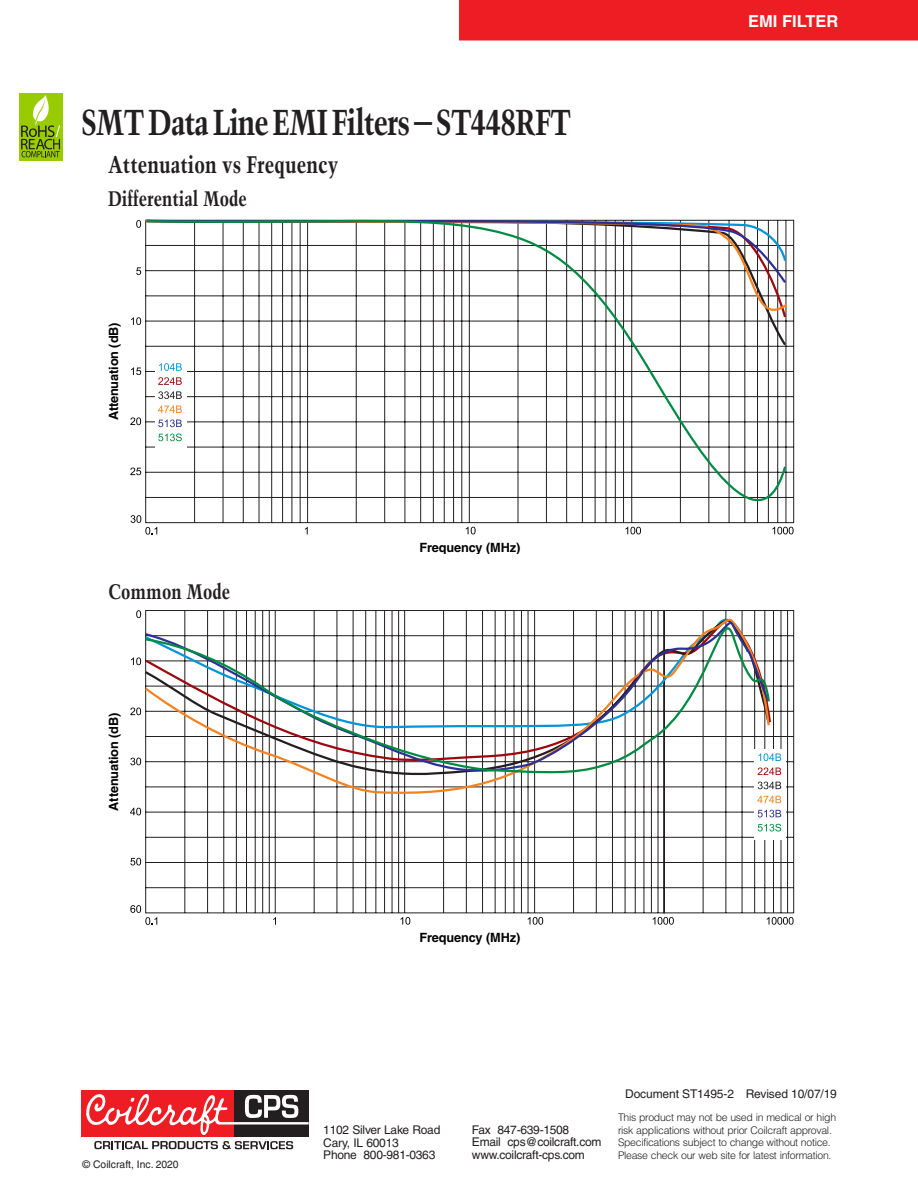
<style>
.page{position:relative;width:918px;height:1188px;background:#fff}
.page>*{position:absolute;margin:0;border:0;box-sizing:border-box;transform-origin:0 0}
.t1{font:700 condensed 36px "Trump Mediaeval";letter-spacing:-.03em;color:#231f20}
.Subhead_-_16_Point_T{font:700 condensed 24px "Trump Mediaeval";color:#231f20}
.Subhead_-_14_Point_T{font:700 condensed 21px "Trump Mediaeval";color:#231f20}
.t2{font:700 16.5px "Helvetica";color:#fff}
.t3{font:700 12.75px "Helvetica";letter-spacing:-.01em;color:#000}
.t4{font:12px/12.5px "Helvetica";letter-spacing:-.02em;color:#231f20}
.t5{font:300 10.5px/12.5px "Helvetica";letter-spacing:-.03em;color:#231f20}
.t6{font:10.5px "Helvetica";color:#231f20}
</style>
<div class="page">
<div style="left:459px;top:0;width:459px;height:40px;background:#ee1d23"></div>
<div style="left:234px;top:1090px;width:75px;height:47px;background:#231f20"></div>
<div style="left:81px;top:1090px;width:153px;height:47px;background:#ee1d23"></div>
<svg style="left:86px;top:1094px;width:223px;height:41px"></svg>
<svg style="left:94px;top:1141px;width:199px;height:8px"></svg>
<div style="left:19px;top:93px;width:43px;height:67px;background:#9c0"></div>
<svg style="left:21px;top:95px;width:39px;height:62px"></svg>
<svg style="left:145px;top:610px;width:649px;height:304px"></svg>
<svg style="left:130px;top:858px;width:11px;height:7px"></svg>
<svg style="left:130px;top:808px;width:11px;height:7px"></svg>
<svg style="left:130px;top:758px;width:11px;height:7px"></svg>
<svg style="left:130px;top:708px;width:11px;height:7px"></svg>
<svg style="left:131px;top:658px;width:10px;height:7px"></svg>
<svg style="left:136px;top:610px;width:5px;height:8px"></svg>
<svg style="left:130px;top:905px;width:27px;height:20px"></svg>
<svg style="left:273px;top:917px;width:3px;height:8px"></svg>
<svg style="left:767px;top:917px;width:27px;height:8px"></svg>
<svg style="left:400px;top:917px;width:10px;height:8px"></svg>
<svg style="left:528px;top:917px;width:15px;height:8px"></svg>
<div style="left:755px;top:749px;width:31px;height:91px;background:#fff"></div>
<svg style="left:772px;top:753px;width:9px;height:8px"></svg>
<svg style="left:757px;top:796px;width:24px;height:7px"></svg>
<svg style="left:771px;top:768px;width:10px;height:7px"></svg>
<svg style="left:771px;top:782px;width:10px;height:7px"></svg>
<svg style="left:758px;top:810px;width:23px;height:7px"></svg>
<svg style="left:758px;top:824px;width:23px;height:8px"></svg>
<svg style="left:653px;top:917px;width:21px;height:8px"></svg>
<svg style="left:145px;top:775px;width:626px;height:23px"></svg>
<svg style="left:145px;top:610px;width:626px;height:164px"></svg>
<svg style="left:130px;top:468px;width:11px;height:7px"></svg>
<svg style="left:130px;top:417px;width:11px;height:8px"></svg>
<svg style="left:131px;top:367px;width:10px;height:8px"></svg>
<svg style="left:131px;top:317px;width:10px;height:8px"></svg>
<svg style="left:131px;top:515px;width:11px;height:8px"></svg>
<svg style="left:788px;top:527px;width:6px;height:7px"></svg>
<svg style="left:145px;top:219px;width:643px;height:316px"></svg>
<h1 class="t1" style="left:81px;top:100px;width:491px">SMT Data Line EMI Filters – ST448RFT</h1>
<p class="Subhead_-_16_Point_T" style="left:108px;top:149px;width:232px">Attenuation vs Frequency</p>
<p class="Subhead_-_14_Point_T" style="left:108px;top:185px;width:140px">Differential Mode</p>
<p class="t3" style="left:106px;top:420px;width:99px;rotate:-90deg">Attenuation (dB)</p>
<p class="Subhead_-_14_Point_T" style="left:108px;top:578px;width:124px">Common Mode</p>
<p class="t3" style="left:106px;top:811px;width:99px;rotate:-90deg">Attenuation (dB)</p>
<p class="t3" style="left:419px;top:540px;width:102px">Frequency (MHz)</p>
<p class="t3" style="left:419px;top:930px;width:102px">Frequency (MHz)</p>
<h3 class="t2" style="left:748px;top:11px;width:92px">EMI FILTER</h3>
<p class="t4" style="left:625px;top:1087px;width:213px">Document ST1495-2 Revised 10/07/19</p>
<p class="t6" style="left:83px;top:1158px;width:98px">© Coilcraft, Inc. 2020</p>
<p class="t4" style="left:323px;top:1124px;width:119px">1102 Silver Lake Road<br>Cary, IL 60013<br>Phone 800-981-0363</p>
<p class="t4" style="left:472px;top:1123px;width:131px">Fax 847-639-1508<br>Email cps@coilcraft.com www.coilcraft-cps.com</p>
<p class="t5" style="left:618px;top:1111px;width:220px">This product may not be used in medical or high risk applications without prior Coilcraft approval.<br>Specifications subject to change without notice.<br>Please check our web site for latest information.</p>
</div>
